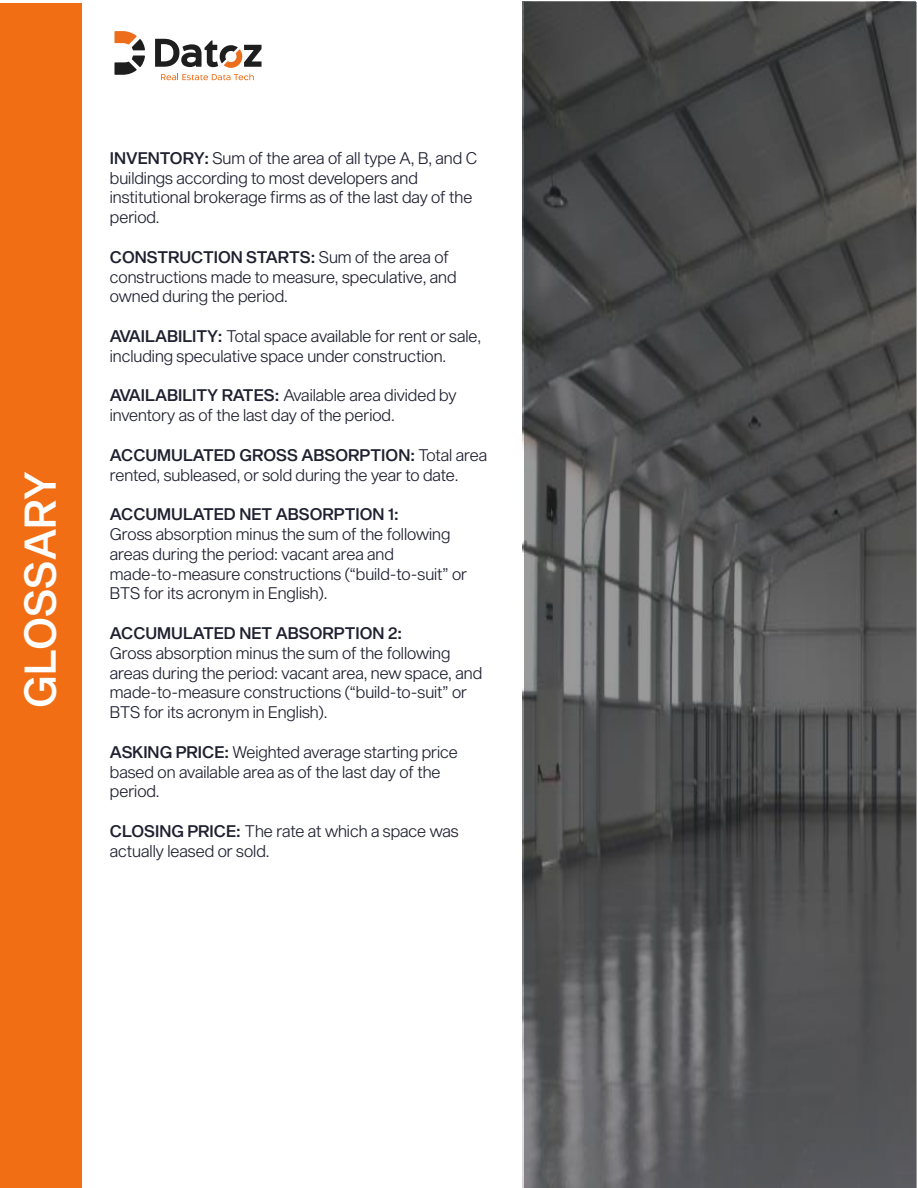
<style>
.page{position:relative;width:918px;height:1188px;background:#fff}
.page>*{position:absolute;margin:0;border:0;box-sizing:border-box;transform-origin:0 0}
.t1{font:43.5px "Sequel Sans Medium Head";color:#fff}
.t2{font:16.5px/19.8px "Sequel Sans Light Head";color:#1f2030}
.t3{font:16.5px "Sequel Sans Medium Head";color:#1f2030}
.s1{font-family:"Sequel Sans Medium Head"}
.s2{font-family:"Sequel Sans Light Head"}
</style>
<div class="page">
<div style="left:0;top:3px;width:81px;height:1185px;background:#f26e14"></div>
<svg style="left:524px;top:3px;width:393px;height:1185px;background:#515152"></svg>
<svg style="left:114px;top:31px;width:31px;height:19px"></svg>
<svg style="left:114px;top:56px;width:31px;height:19px"></svg>
<svg style="left:155px;top:39px;width:107px;height:29px"></svg>
<svg style="left:161px;top:74px;width:93px;height:6px"></svg>
<h1 class="t1" style="left:9px;top:708px;width:238px;rotate:-90deg">GLOSSARY</h1>
<p class="t2" style="left:110px;top:149px;width:369px"><span class="s1">INVENTORY:</span> Sum of the area of all type A, B, and C buildings according to most developers and institutional brokerage firms as of the last day of the period.</p>
<p class="t3" style="left:110px;top:245px;width:340px">CONSTRUCTION STARTS: <span class="s2">Sum of the area of</span></p>
<p class="t2" style="left:110px;top:267px;width:348px">constructions made to measure, speculative, and owned during the period.</p>
<p class="t2" style="left:110px;top:327px;width:373px"><span class="s1">AVAILABILITY:</span> Total space available for rent or sale, including speculative space under construction.</p>
<p class="t2" style="left:110px;top:386px;width:348px"><span class="s1">AVAILABILITY RATES:</span> Available area divided by inventory as of the last day of the period.</p>
<p class="t3" style="left:110px;top:443px;width:379px">ACCUMULATED GROSS ABSORPTION: <span class="s2">Total area</span></p>
<p class="t2" style="left:110px;top:465px;width:350px">rented, subleased, or sold during the year to date.</p>
<p class="t3" style="left:110px;top:502px;width:290px">ACCUMULATED NET ABSORPTION 1:</p>
<p class="t2" style="left:110px;top:525px;width:359px">Gross absorption minus the sum of the following areas during the period: vacant area and made-to-measure constructions (“build-to-suit” or BTS for its acronym in English).</p>
<p class="t3" style="left:110px;top:621px;width:294px">ACCUMULATED NET ABSORPTION 2:</p>
<p class="t2" style="left:110px;top:644px;width:374px">Gross absorption minus the sum of the following areas during the period: vacant area, new space, and made-to-measure constructions (“build-to-suit” or BTS for its acronym in English).</p>
<p class="t2" style="left:110px;top:743px;width:349px"><span class="s1">ASKING PRICE:</span> Weighted average starting price based on available area as of the last day of the period.</p>
<p class="t2" style="left:110px;top:822px;width:350px"><span class="s1">CLOSING PRICE:</span> The rate at which a space was actually leased or sold.</p>
</div>
